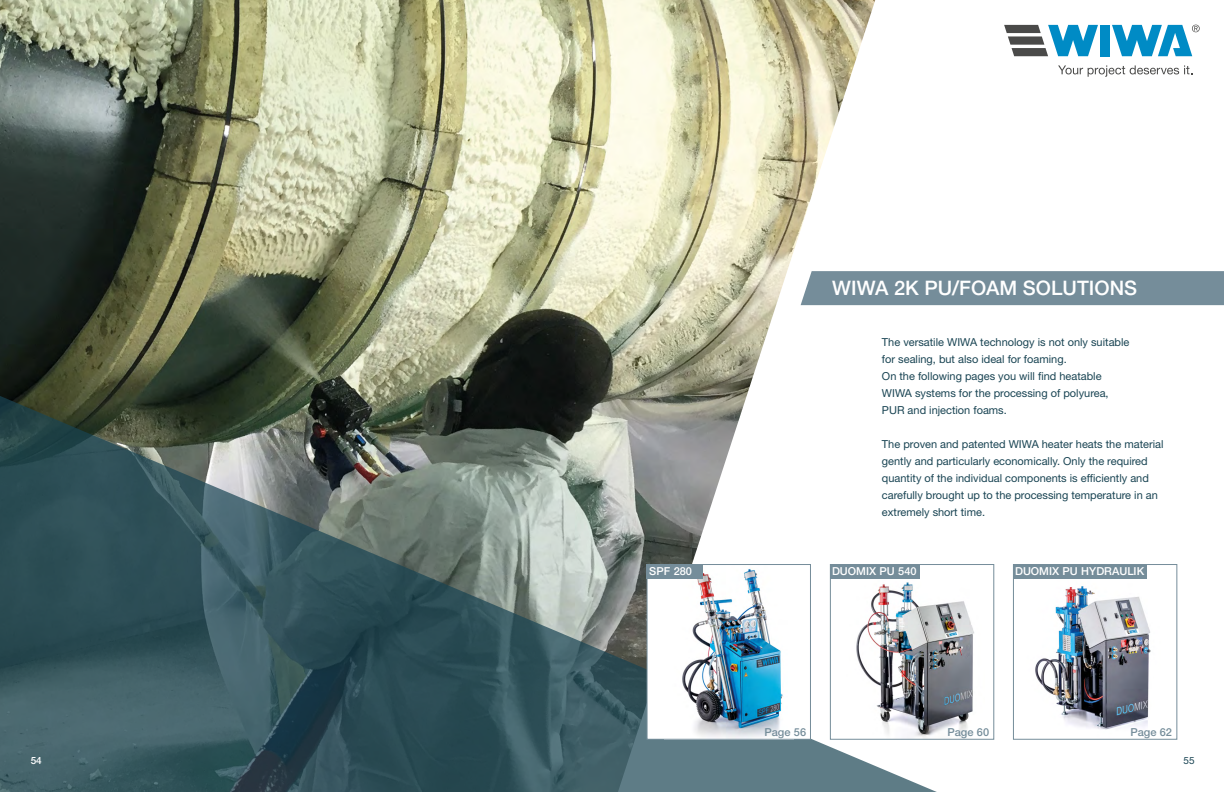
<style>
.page{position:relative;width:1224px;height:792px;background:#fff}
.page>*{position:absolute;margin:0;border:0;box-sizing:border-box;transform-origin:0 0}
.t1{font:500 20px "Helvetica Neue LT Std";color:#fff}
.t2{font:11px/17px "Helvetica Neue LT Std";color:#194453}
.Tabellentext{font:500 11px "Helvetica Neue LT Std";color:#fff}
.Tabellentext-2{font:500 11px "Helvetica Neue LT Std";color:#758d9a}
.t3{font:10px "Helvetica Neue LT Std";color:#194453}
.t4{font:500 10px "Helvetica Neue LT Std";color:#fff}
</style>
<div class="page">
<svg style="left:1058px;top:65px;width:134px;height:12px"></svg>
<div style="left:1100px;top:25px;width:10px;height:31px;background:#008bc5"></div>
<svg style="left:1004px;top:25px;width:94px;height:31px"></svg>
<svg style="left:1112px;top:25px;width:88px;height:31px"></svg>
<img style="left:0;top:0;width:875px;height:327px">
<div style="left:801px;top:271px;width:423px;height:34px;background:#758d9a"></div>
<svg style="left:0;top:327px;width:995px;height:465px"></svg>
<div style="left:647px;top:565px;width:163px;height:174px;background:#fff"></div>
<img style="left:664px;top:569px;width:119px;height:169px">
<div style="left:647px;top:564px;width:164px;height:176px;border:1px solid #758d9a"></div>
<div style="left:647px;top:564px;width:56px;height:14px;background:#758d9a"></div>
<div style="left:830px;top:565px;width:164px;height:174px;background:#fff"></div>
<img style="left:847px;top:566px;width:127px;height:172px">
<div style="left:830px;top:564px;width:164px;height:176px;border:1px solid #758d9a"></div>
<div style="left:830px;top:564px;width:89px;height:14px;background:#758d9a"></div>
<img style="left:1025px;top:566px;width:126px;height:164px">
<div style="left:1013px;top:564px;width:164px;height:176px;border:1px solid #758d9a"></div>
<div style="left:1013px;top:564px;width:133px;height:14px;background:#758d9a"></div>
<p class="t4" style="left:31px;top:754px;width:13px">54</p>
<p class="Tabellentext" style="left:649px;top:565px;width:44px">SPF 280</p>
<p class="t1" style="left:832px;top:276px;width:306px">WIWA 2K PU/FOAM SOLUTIONS</p>
<p class="t2" style="left:882px;top:334px;width:249px">The versatile WIWA technology is not only suitable for sealing, but also ideal for foaming.<br>On the following pages you will find heatable WIWA systems for the processing of polyurea, PUR and injection foams.</p>
<p class="t2" style="left:882px;top:436px;width:283px">The proven and patented WIWA heater heats the material gently and particularly economically. Only the required quantity of the individual components is efficiently and carefully brought up to the processing temperature in an extremely short time.</p>
<p class="Tabellentext" style="left:832px;top:565px;width:86px">DUOMIX PU 540</p>
<p class="Tabellentext" style="left:1015px;top:565px;width:131px">DUOMIX PU HYDRAULIK</p>
<p class="Tabellentext-2" style="left:764px;top:726px;width:43px">Page 56</p>
<p class="Tabellentext-2" style="left:948px;top:726px;width:43px">Page 60</p>
<p class="Tabellentext-2" style="left:1130px;top:726px;width:43px">Page 62</p>
<p class="t3" style="left:1184px;top:754px;width:13px">55</p>
</div>
